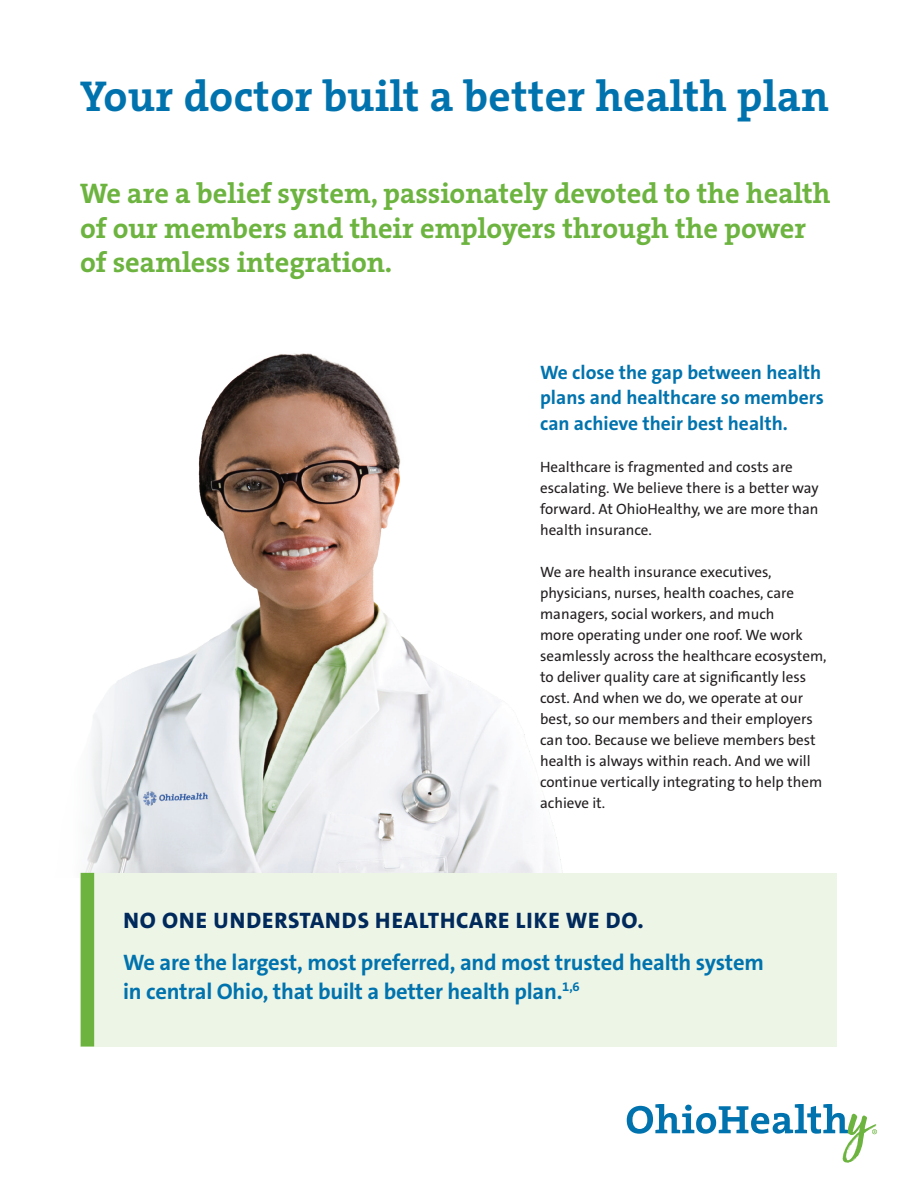
<style>
.page{position:relative;width:918px;height:1188px;background:#fff}
.page>*{position:absolute;margin:0;border:0;box-sizing:border-box;transform-origin:0 0}
.t1{font:700 43.5px "The Serif B W7";letter-spacing:.01em;color:#0073ae}
.t2{font:700 28.5px/34.5px "The Serif B W7";color:#6cb43f}
.t3{font:700 22.5px/28.5px "The Sans C5";letter-spacing:-.01em;color:#0073ae}
.t4{font:800 22.5px "The Sans C5";letter-spacing:.04em;color:#00295c}
.t5{font:700 19.5px/25.5px "The Sans C5";color:#0073ae}
.t6{font:15px/21px "The Sans C5";color:#231f20}
</style>
<div class="page">
<img style="left:80px;top:353px;width:483px;height:520px">
<svg style="left:627px;top:1104px;width:250px;height:58px"></svg>
<div style="left:80px;top:873px;width:757px;height:174px;background:#edf5e6"></div>
<div style="left:81px;top:873px;width:13px;height:174px;background:#6cb43f"></div>
<h1 class="t1" style="left:80px;top:67px;width:750px">Your doctor built a better health plan</h1>
<h2 class="t2" style="left:80px;top:176px;width:752px">We are a belief system, passionately devoted to the health of our members and their employers through the power of seamless integration.</h2>
<h3 class="t5" style="left:540px;top:360px;width:285px">We close the gap between health plans and healthcare so members can achieve their best health.</h3>
<p class="t6" style="left:540px;top:457px;width:280px">Healthcare is fragmented and costs are escalating. We believe there is a better way forward. At OhioHealthy, we are more than health insurance.</p>
<p class="t6" style="left:540px;top:562px;width:288px">We are health insurance executives, physicians, nurses, health coaches, care managers, social workers, and much<br>more operating under one roof. We work seamlessly across the healthcare ecosystem, to deliver quality care at significantly less cost. And when we do, we operate at our best, so our members and their employers can too. Because we believe members best health is always within reach. And we will continue vertically integrating to help them achieve it.</p>
<h3 class="t4" style="left:123px;top:906px;width:522px">NO ONE UNDERSTANDS HEALTHCARE LIKE WE DO.</h3>
<h3 class="t3" style="left:123px;top:948px;width:642px">We are the largest, most preferred, and most trusted health system in central Ohio, that built a better health plan.<sup>1,6</sup></h3>
</div>
